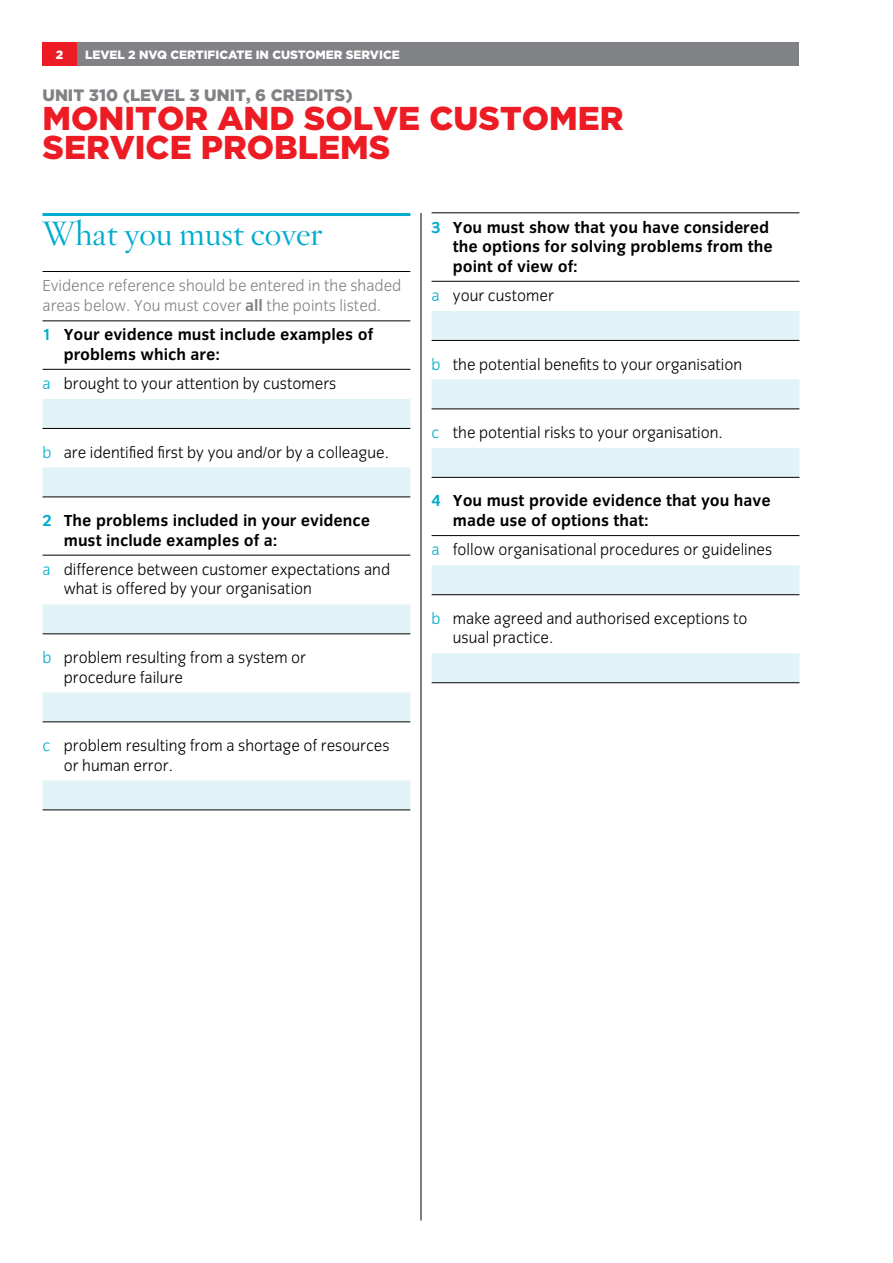
<style>
.page{position:relative;width:893px;height:1263px;background:#fff}
.page>*{position:absolute;margin:0;border:0;box-sizing:border-box;transform-origin:0 0}
.t1{font:900 33px/29.4px "Gotham";color:#ed1c24}
.t2{font:33px "Hoefler Titling HTF Lt Roman";color:#00accd}
.t3{font:300 16.5px/19.5px "Congress Sans";color:#000}
.t4{font:700 16.5px/19.5px "Congress Sans";color:#000}
.t5{font:300 16.5px/19.5px "Congress Sans";color:#808285}
.t6{font:900 16.5px "Gotham";color:#808285}
.t7{font:900 12px "Gotham";color:#fff}
.s1{font-weight:700}
.s2{color:#00accd}
</style>
<div class="page">
<hr style="left:43px;top:213px;width:367px;height:3px;background:#00accd">
<hr style="left:43px;top:369px;width:367px;height:1px;background:#000">
<div style="left:43px;top:399px;width:367px;height:29px;background:#e2f3f7"></div>
<hr style="left:43px;top:428px;width:367px;height:1px;background:#000">
<div style="left:43px;top:467px;width:367px;height:30px;background:#e2f3f7"></div>
<hr style="left:43px;top:497px;width:367px;height:1px;background:#000">
<hr style="left:43px;top:555px;width:367px;height:1px;background:#000">
<div style="left:43px;top:604px;width:367px;height:30px;background:#e2f3f7"></div>
<hr style="left:43px;top:634px;width:367px;height:1px;background:#000">
<div style="left:43px;top:692px;width:367px;height:30px;background:#e2f3f7"></div>
<hr style="left:43px;top:722px;width:367px;height:1px;background:#000">
<div style="left:43px;top:780px;width:367px;height:30px;background:#e2f3f7"></div>
<hr style="left:43px;top:810px;width:367px;height:1px;background:#000">
<hr style="left:43px;top:271px;width:367px;height:1px;background:#000">
<hr style="left:43px;top:321px;width:367px;height:1px;background:#000">
<hr style="left:432px;top:213px;width:367px;height:1px;background:#000">
<hr style="left:432px;top:281px;width:367px;height:1px;background:#000">
<div style="left:432px;top:311px;width:367px;height:29px;background:#e2f3f7"></div>
<hr style="left:432px;top:340px;width:367px;height:1px;background:#000">
<div style="left:432px;top:379px;width:367px;height:30px;background:#e2f3f7"></div>
<hr style="left:432px;top:409px;width:367px;height:1px;background:#000">
<div style="left:432px;top:448px;width:367px;height:29px;background:#e2f3f7"></div>
<hr style="left:432px;top:477px;width:367px;height:1px;background:#000">
<hr style="left:432px;top:535px;width:367px;height:1px;background:#000">
<div style="left:432px;top:565px;width:367px;height:29px;background:#e2f3f7"></div>
<hr style="left:432px;top:594px;width:367px;height:1px;background:#000">
<div style="left:432px;top:653px;width:367px;height:29px;background:#e2f3f7"></div>
<hr style="left:432px;top:682px;width:367px;height:1px;background:#000">
<div style="left:43px;top:43px;width:756px;height:23px;background:#808285"></div>
<div style="left:43px;top:43px;width:34px;height:23px;background:#ed1c24"></div>
<hr style="left:421px;top:213px;width:1px;height:1007px;background:#000">
<p class="t7" style="left:56px;top:47px;width:9px">2</p>
<p class="t7" style="left:85px;top:47px;width:316px">LEVEL 2 NVQ CERTIFICATE IN CUSTOMER SERVICE</p>
<p class="t6" style="left:43px;top:85px;width:312px">UNIT 310 (LEVEL 3 UNIT, 6 CREDITS)</p>
<h1 class="t1" style="left:43px;top:103px;width:583px">MONITOR AND SOLVE CUSTOMER<br>SERVICE PROBLEMS</h1>
<h1 class="t2" style="left:43px;top:212px;width:282px">What you must cover</h1>
<p class="t5" style="left:43px;top:276px;width:360px">Evidence reference should be entered in the shaded areas below. You must cover <span class="s1">all</span> the points listed.</p>
<p class="t4" style="left:64px;top:325px;width:311px;text-indent:-21px"><span class="s2">1</span> Your evidence must include examples of problems which are:</p>
<p class="t3" style="left:43px;top:374px;width:295px"><span class="s2">a</span> brought to your attention by customers</p>
<p class="t3" style="left:43px;top:442px;width:348px"><span class="s2">b</span> are identified first by you and/or by a colleague.</p>
<p class="t4" style="left:64px;top:511px;width:308px;text-indent:-21px"><span class="s2">2</span> The problems included in your evidence must include examples of a:</p>
<p class="t3" style="left:64px;top:560px;width:328px;text-indent:-21px"><span class="s2">a</span> difference between customer expectations and what is offered by your organisation</p>
<p class="t3" style="left:64px;top:648px;width:244px;text-indent:-21px"><span class="s2">b</span> problem resulting from a system or procedure failure</p>
<p class="t3" style="left:64px;top:736px;width:327px;text-indent:-21px"><span class="s2">c</span> problem resulting from a shortage of resources or human error.</p>
<p class="t4" style="left:453px;top:217px;width:321px;text-indent:-21px"><span class="s2">3</span> You must show that you have considered the options for solving problems from the point of view of:</p>
<p class="t3" style="left:432px;top:286px;width:124px"><span class="s2">a</span> your customer</p>
<p class="t3" style="left:432px;top:354px;width:312px"><span class="s2">b</span> the potential benefits to your organisation</p>
<p class="t3" style="left:432px;top:423px;width:293px"><span class="s2">c</span> the potential risks to your organisation.</p>
<p class="t4" style="left:453px;top:491px;width:319px;text-indent:-21px"><span class="s2">4</span> You must provide evidence that you have made use of options that:</p>
<p class="t3" style="left:432px;top:540px;width:342px"><span class="s2">a</span> follow organisational procedures or guidelines</p>
<p class="t3" style="left:453px;top:609px;width:296px;text-indent:-21px"><span class="s2">b</span> make agreed and authorised exceptions to usual practice.</p>
</div>
